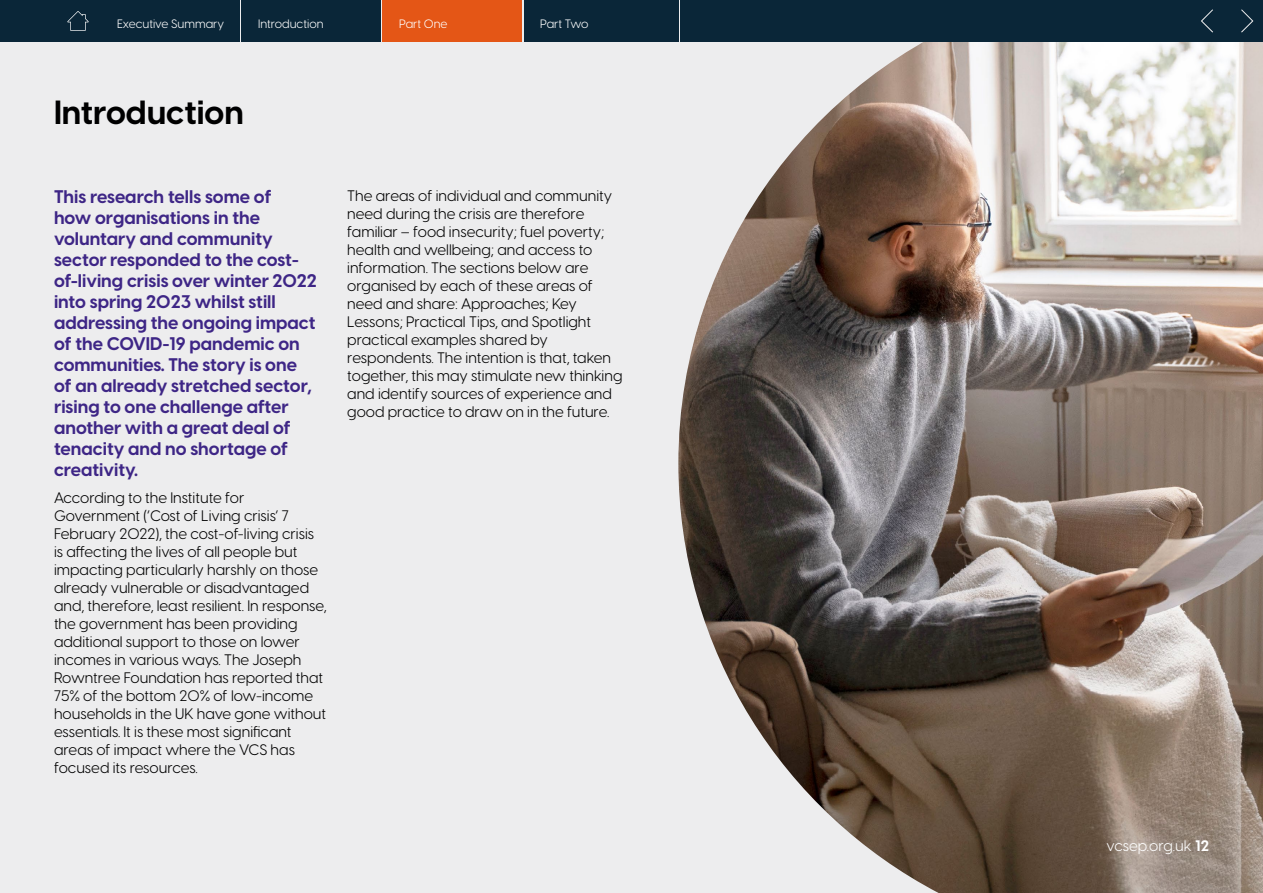
<style>
.page{position:relative;width:1263px;height:893px;background:#ededee}
.page>*{position:absolute;margin:0;border:0;box-sizing:border-box;transform-origin:0 0}
.t1{font:700 33px "Visby CF";color:#000}
.t2{font:700 18px/21px "Visby CF";color:#3e2686}
.t3{font:15px/18px "Visby CF";color:#000}
.t4{font:15px "Visby CF";color:#fff}
.t5{font:12px "Visby CF";color:#fff}
.s1{font-weight:700}
</style>
<div class="page">
<img style="left:678px;top:0;width:585px;height:893px">
<div style="left:104px;top:0;width:136px;height:42px;background:#0a2638"></div>
<div style="left:0;top:0;width:102px;height:42px;background:#0a2638"></div>
<div style="left:680px;top:0;width:514px;height:42px;background:#0a2638"></div>
<div style="left:524px;top:0;width:154px;height:42px;background:#0a2638"></div>
<div style="left:1189px;top:0;width:36px;height:42px;background:#0a2638"></div>
<div style="left:1227px;top:0;width:36px;height:42px;background:#0a2638"></div>
<svg style="left:1201px;top:9px;width:12px;height:23px"></svg>
<svg style="left:1241px;top:9px;width:12px;height:23px"></svg>
<div style="left:242px;top:0;width:139px;height:42px;background:#0a2638"></div>
<svg style="left:67px;top:11px;width:22px;height:20px"></svg>
<div style="left:383px;top:0;width:139px;height:42px;background:#e45616"></div>
<p class="t5" style="left:117px;top:15px;width:109px">Executive Summary</p>
<p class="t5" style="left:258px;top:15px;width:67px">Introduction</p>
<p class="t5" style="left:424px;top:15px;width:23px">one</p>
<p class="t5" style="left:399px;top:15px;width:50px">Part One</p>
<p class="t5" style="left:565px;top:15px;width:23px">two</p>
<p class="t5" style="left:540px;top:15px;width:50px">Part Two</p>
<h1 class="t1" style="left:54px;top:87px;width:191px">Introduction</h1>
<p class="t2" style="left:54px;top:185px;width:264px">This research tells some of<br>how organisations in the voluntary and community sector responded to the cost&shy;of-living crisis over winter 2022 into spring 2023 whilst still addressing the ongoing impact of the COVID-19 pandemic on communities. The story is one of an already stretched sector, rising to one challenge after another with a great deal of tenacity and no shortage of creativity.</p>
<p class="t3" style="left:54px;top:488px;width:274px">According to the Institute for Government (‘Cost of Living crisis’ 7<br>February 2022), the cost-of-living crisis is affecting the lives of all people but impacting particularly harshly on those already vulnerable or disadvantaged and, therefore, least resilient. In response, the government has been providing additional support to those on lower incomes in various ways. The Joseph Rowntree Foundation has reported that 75% of the bottom 20% of low-income households in the UK have gone without essentials. It is these most significant areas of impact where the VCS has focused its resources.</p>
<p class="t3" style="left:347px;top:186px;width:277px">The areas of individual and community need during the crisis are therefore familiar – food insecurity; fuel poverty; health and wellbeing; and access to information. The sections below are organised by each of these areas of need and share: Approaches; Key Lessons; Practical Tips, and Spotlight practical examples shared by respondents. The intention is that, taken together, this may stimulate new thinking and identify sources of experience and good practice to draw on in the future.</p>
<p class="t4" style="left:1106px;top:834px;width:104px">vcsep.org.uk <span class="s1">12</span></p>
</div>
